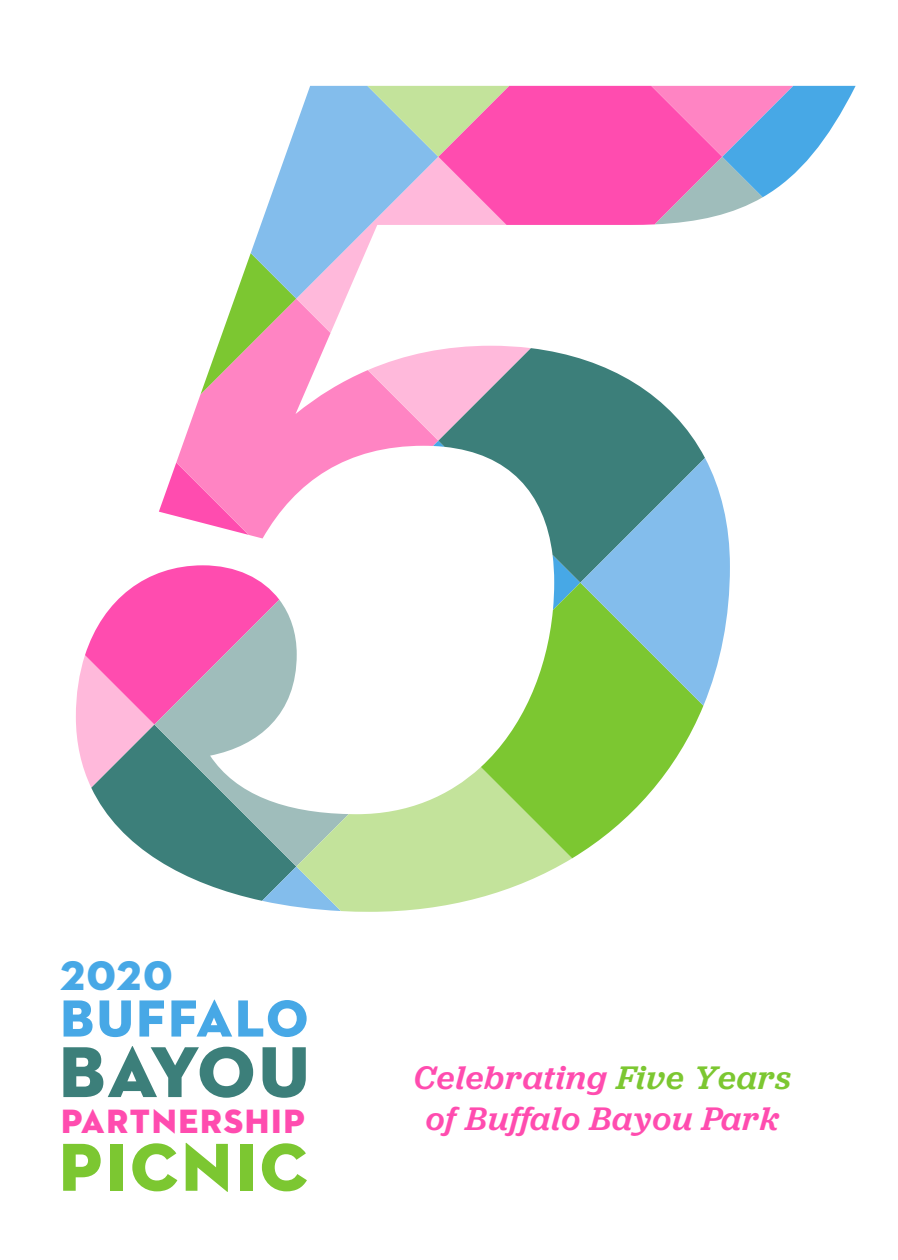
<style>
.page{position:relative;width:898px;height:1260px;background:#fff}
.page>*{position:absolute;margin:0;border:0;box-sizing:border-box;transform-origin:0 0}
.t1{font:73.25px "Neutraface 2 Display Titling";letter-spacing:.01em;color:#3c7f7a}
.t2{font:69px "Neutraface 2 Display Titling";letter-spacing:.05em;color:#7cc731}
.t3{font:53px "Neutraface 2 Display Titling";letter-spacing:.05em;color:#47a8e6}
.t4{font:42.25px "Neutraface 2 Display Titling";color:#47a8e6}
.t5{font:34.25px "Neutraface 2 Display Titling";letter-spacing:.05em;color:#ff4caf}
.t6{font:italic 500 34px "Jubilat";letter-spacing:.025em;color:#ff4caf}
.s1{color:#7cc731}
</style>
<div class="page">
<svg style="left:178px;top:396px;width:221px;height:62px;fill:#ff84c3"></svg>
<svg style="left:446px;top:447px;width:259px;height:11px;background:#518c88"></svg>
<svg style="left:200px;top:86px;width:655px;height:361px"></svg>
<svg style="left:76px;top:458px;width:654px;height:454px"></svg>
<p class="t4" style="left:60px;top:949px;width:114px">2020</p>
<p class="t3" style="left:60px;top:985px;width:249px">BUFFALO</p>
<p class="t1" style="left:59px;top:1026px;width:252px">BAYOU</p>
<p class="t5" style="left:61px;top:1100px;width:246px">PARTNERSHIP</p>
<p class="t2" style="left:59px;top:1124px;width:250px">PICNIC</p>
<p class="t6" style="left:414px;top:1056px;width:379px">Celebrating <span class="s1">Five Years</span></p>
<p class="t6" style="left:426px;top:1097px;width:354px">of Buffalo Bayou Park</p>
</div>
